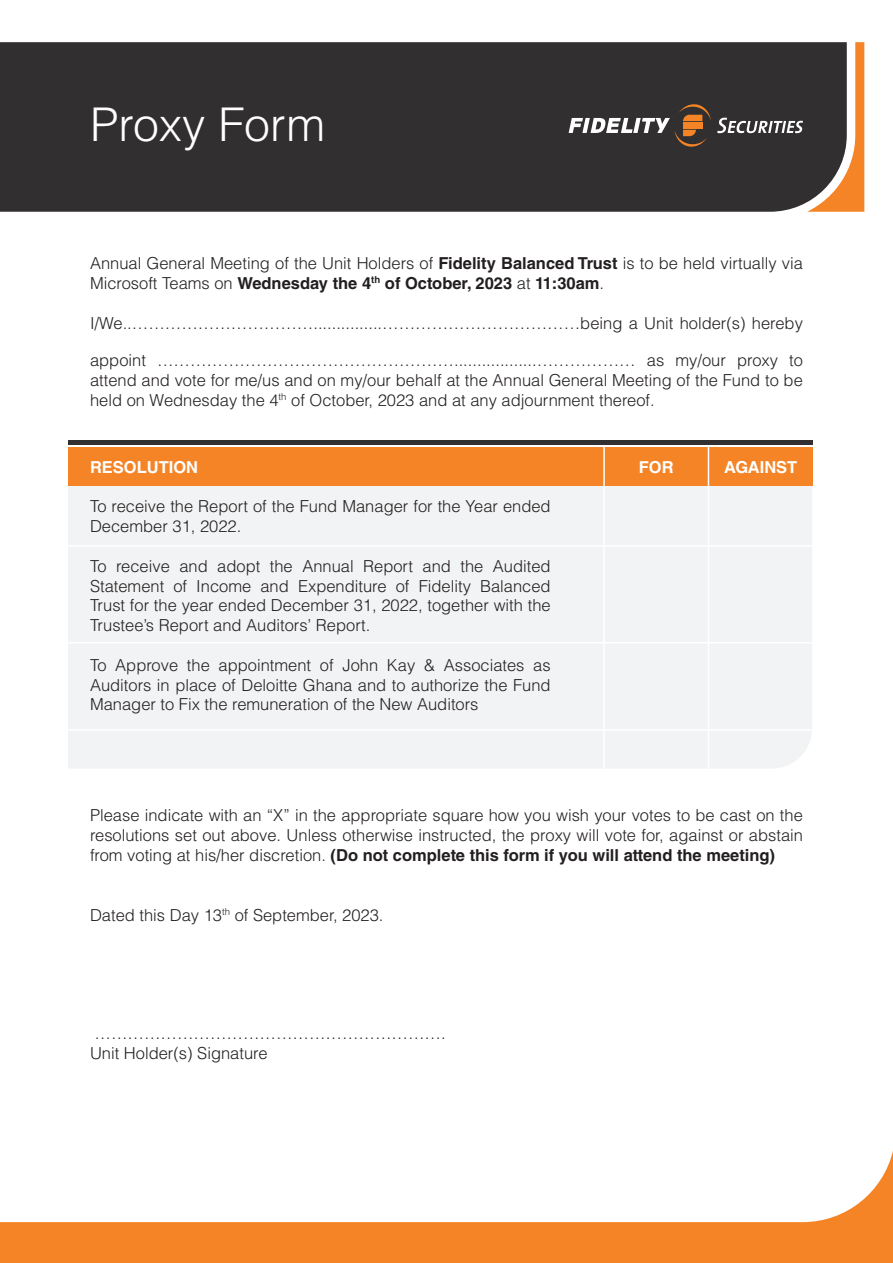
<style>
.page{position:relative;width:893px;height:1263px;background:#fff}
.page>*{position:absolute;margin:0;border:0;box-sizing:border-box;transform-origin:0 0}
.t1{font:300 46.5px "Helvetica LT Std";color:#fff}
.t2{font:300 16.5px/19.8px "Helvetica LT Std";color:#231f20;text-align:justify}
.t3{font:700 16.5px "Helvetica LT Std";color:#fff}
.s1{font-weight:700}
</style>
<div class="page">
<div style="left:68px;top:486px;width:744px;height:282px;background:#f2f3f4"></div>
<div style="left:0;top:42px;width:717px;height:170px;background:#312f30"></div>
<div style="left:68px;top:440px;width:744px;height:5px;background:#312f30"></div>
<div style="left:68px;top:448px;width:744px;height:38px;background:#f58427"></div>
<hr style="left:603px;top:446px;width:2px;height:322px;background:#fff">
<hr style="left:68px;top:545px;width:744px;height:2px;background:#fff">
<hr style="left:68px;top:642px;width:744px;height:1px;background:#fff">
<hr style="left:68px;top:729px;width:744px;height:1px;background:#fff">
<hr style="left:708px;top:446px;width:1px;height:322px;background:#fff">
<svg style="left:0;top:1151px;width:893px;height:112px"></svg>
<svg style="left:569px;top:103px;width:142px;height:45px;background:#584f49"></svg>
<svg style="left:717px;top:42px;width:147px;height:170px;background:#554840"></svg>
<p class="t1" style="left:90px;top:96px;width:237px">Proxy Form</p>
<p class="t2" style="left:90px;top:253px;width:714px">Annual General Meeting of the Unit Holders of <span class="s1">Fidelity Balanced Trust</span> is to be held virtually via<br>Microsoft Teams on <span class="s1">Wednesday the 4</span><sup>th</sup> <span class="s1">of October, 2023</span> at <span class="s1">11:30am</span>.</p>
<p class="t2" style="left:90px;top:313px;width:714px">I/We..……………………………...............………………………………being a Unit holder(s) hereby</p>
<p class="t2" style="left:90px;top:350px;width:714px">appoint ………………………………………………..................……………… as my/our proxy to attend and vote for me/us and on my/our behalf at the Annual General Meeting of the Fund to be held on Wednesday the 4<sup>th</sup> of October, 2023 and at any adjournment thereof.</p>
<p class="t3" style="left:90px;top:457px;width:110px">RESOLUTION</p>
<p class="t2" style="left:90px;top:496px;width:462px">To receive the Report of the Fund Manager for the Year ended<br>December 31, 2022.</p>
<p class="t2" style="left:90px;top:556px;width:462px">To receive and adopt the Annual Report and the Audited Statement of Income and Expenditure of Fidelity Balanced Trust for the year ended December 31, 2022, together with the Trustee’s Report and Auditors’ Report.</p>
<p class="t2" style="left:90px;top:655px;width:462px">To Approve the appointment of John Kay &amp; Associates as Auditors in place of Deloitte Ghana and to authorize the Fund Manager to Fix the remuneration of the New Auditors</p>
<p class="t3" style="left:639px;top:457px;width:36px">FOR</p>
<p class="t3" style="left:724px;top:457px;width:74px">AGAINST</p>
<p class="t2" style="left:90px;top:805px;width:714px">Please indicate with an “X” in the appropriate square how you wish your votes to be cast on the resolutions set out above. Unless otherwise instructed, the proxy will vote for, against or abstain from voting at his/her discretion. <span class="s1">(Do not complete this form if you will attend the meeting)</span></p>
<p class="t2" style="left:90px;top:904px;width:295px">Dated this Day 13<sup>th</sup> of September, 2023.</p>
<p class="t2" style="left:95px;top:1023px;width:353px">……………………………………………………….</p>
<p class="t2" style="left:90px;top:1043px;width:179px">Unit Holder(s) Signature</p>
</div>
